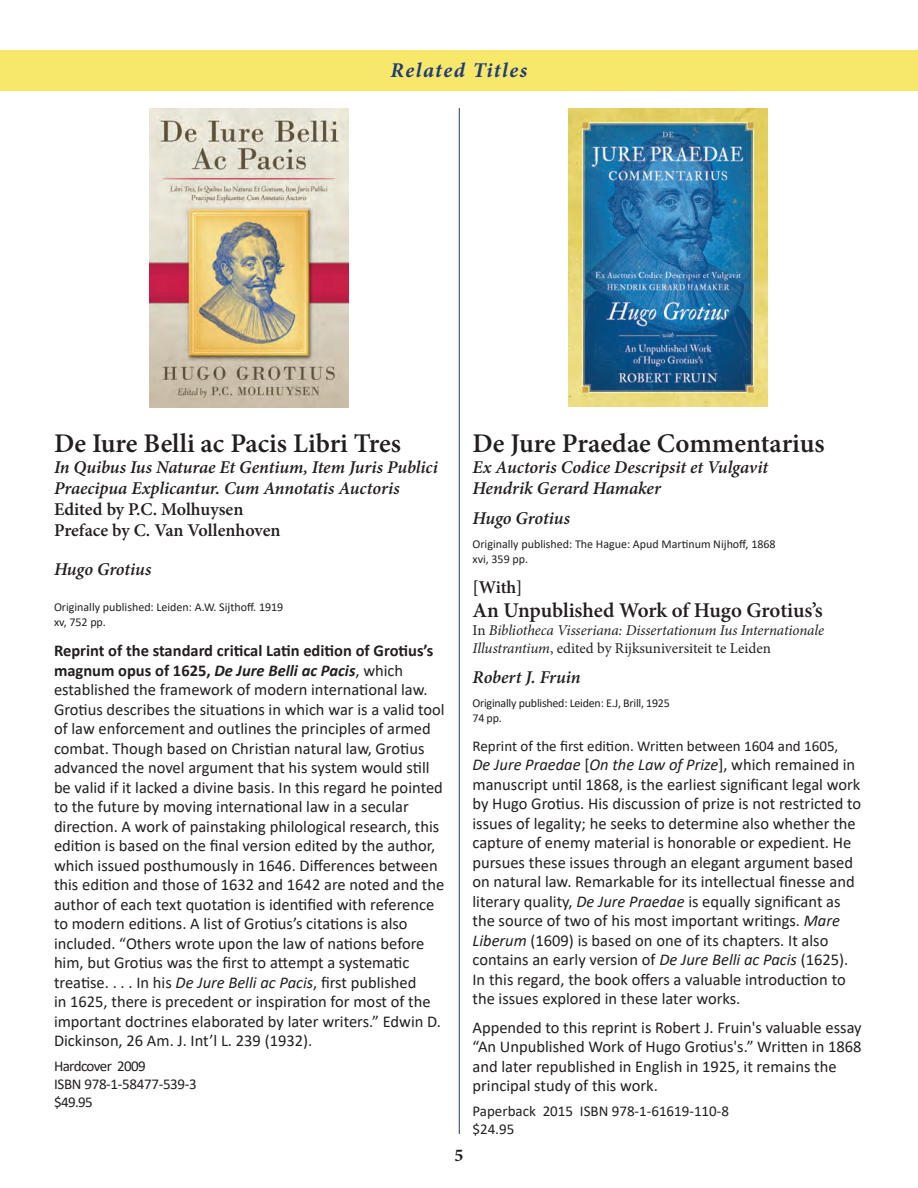
<style>
.page{position:relative;width:918px;height:1188px;background:#fff}
.page>*{position:absolute;margin:0;border:0;box-sizing:border-box;transform-origin:0 0}
.t1{font:600 27px "Minion Pro";color:#231f20}
.t2{font:600 21px "Minion Pro";letter-spacing:-.005em;color:#231f20}
.t3{font:italic 700 21px "Minion Pro";letter-spacing:.07em;color:#213b76}
.t4{font:italic 600 18px/21px "Minion Pro";letter-spacing:-.005em;color:#231f20}
.t5{font:600 18px "Minion Pro";letter-spacing:-.005em;color:#231f20}
.t6{font:700 18px "Minion Pro";color:#231f20}
.t7{font:16.5px/19.5px "Calibri";color:#231f20}
.t8{font:italic 15px/18px "Minion Pro";letter-spacing:-.01em;color:#231f20}
.t9{font:15px "Calibri";color:#231f20}
.t10{font:15px "Calibri";letter-spacing:-.02em;color:#231f20}
.t11{font:15px "Calibri";letter-spacing:-.04em;color:#231f20}
.t12{font:12px "Calibri";color:#231f20}
.t13{font:12px "Calibri";letter-spacing:-.02em;color:#231f20}
.s1{font-weight:700}
.s2{font-weight:700;font-style:italic}
.s3{font-style:italic}
.s4{font-style:normal}
</style>
<div class="page">
<div style="left:0;top:50px;width:918px;height:41px;background:#f7e86b"></div>
<img style="left:568px;top:108px;width:199px;height:299px">
<img style="left:150px;top:108px;width:199px;height:300px">
<hr style="left:459px;top:108px;width:1px;height:1026px;background:#213b76">
<p class="t3" style="left:391px;top:56px;width:138px">Related Titles</p>
<p class="t1" style="left:54px;top:424px;width:349px">De Iure Belli ac Pacis Libri Tres</p>
<p class="t4" style="left:54px;top:456px;width:385px">In Quibus Ius Naturae Et Gentium, Item Juris Publici<br>Praecipua Explicantur. Cum Annotatis Auctoris</p>
<p class="t5" style="left:54px;top:496px;width:191px">Edited by P.C. Molhuysen</p>
<p class="t5" style="left:54px;top:517px;width:228px">Preface by C. Van Vollenhoven</p>
<p class="t4" style="left:54px;top:558px;width:99px">Hugo Grotius</p>
<p class="t12" style="left:54px;top:598px;width:231px">Originally published: Leiden: A.W. Sijthoff. 1919</p>
<p class="t12" style="left:54px;top:613px;width:53px">xv, 752 pp.</p>
<p class="t7" style="left:54px;top:641px;width:392px"><span class="s1">Reprint of the standard critical Latin edition of Grotius’s magnum opus of 1625,</span> <span class="s2">De Jure Belli ac Pacis</span>, which established the framework of modern international law.<br>Grotius describes the situations in which war is a valid tool of law enforcement and outlines the principles of armed combat. Though based on Christian natural law, Grotius advanced the novel argument that his system would still be valid if it lacked a divine basis. In this regard he pointed to the future by moving international law in a secular direction. A work of painstaking philological research, this edition is based on the final version edited by the author, which issued posthumously in 1646. Differences between this edition and those of 1632 and 1642 are noted and the author of each text quotation is identified with reference to modern editions. A list of Grotius’s citations is also included. “Others wrote upon the law of nations before him, but Grotius was the first to attempt a systematic treatise. . . . In his <span class="s3">De Jure Belli ac Pacis</span>, first published<br>in 1625, there is precedent or inspiration for most of the important doctrines elaborated by later writers.” Edwin D.<br>Dickinson, 26 Am. J. Int’l L. 239 (1932).</p>
<p class="t11" style="left:54px;top:1056px;width:93px">Hardcover 2009</p>
<p class="t10" style="left:54px;top:1074px;width:144px">ISBN 978-1-58477-539-3</p>
<p class="t9" style="left:54px;top:1092px;width:40px">$49.95</p>
<p class="t6" style="left:455px;top:1143px;width:10px">5</p>
<p class="t1" style="left:472px;top:424px;width:354px">De Jure Praedae Commentarius</p>
<p class="t4" style="left:472px;top:456px;width:297px">Ex Auctoris Codice Descripsit et Vulgavit</p>
<p class="t4" style="left:472px;top:477px;width:190px">Hendrik Gerard Hamaker</p>
<p class="t4" style="left:472px;top:507px;width:99px">Hugo Grotius</p>
<p class="t12" style="left:472px;top:535px;width:305px">Originally published: The Hague: Apud Martinum Nijhoff, 1868</p>
<p class="t12" style="left:472px;top:550px;width:57px">xvi, 359 pp.</p>
<p class="t5" style="left:472px;top:574px;width:52px">[With]</p>
<p class="t2" style="left:472px;top:595px;width:352px">An Unpublished Work of Hugo Grotius’s</p>
<p class="t8" style="left:472px;top:621px;width:353px"><span class="s4">In</span> Bibliotheca Visseriana: Dissertationum Ius Internationale<br>Illustrantium<span class="s4">, edited by Rijksuniversiteit te Leiden</span></p>
<p class="t4" style="left:472px;top:666px;width:110px">Robert J. Fruin</p>
<p class="t13" style="left:472px;top:694px;width:199px">Originally published: Leiden: E.J, Brill, 1925</p>
<p class="t12" style="left:472px;top:709px;width:31px">74 pp.</p>
<p class="t9" style="left:472px;top:736px;width:367px">Reprint of the first edition. Written between 1604 and 1605,</p>
<p class="t7" style="left:472px;top:755px;width:390px"><span class="s3">De Jure Praedae</span> [<span class="s3">On the Law of Prize</span>], which remained in manuscript until 1868, is the earliest significant legal work by Hugo Grotius. His discussion of prize is not restricted to issues of legality; he seeks to determine also whether the capture of enemy material is honorable or expedient. He pursues these issues through an elegant argument based on natural law. Remarkable for its intellectual finesse and literary quality, <span class="s3">De Jure Praedae</span> is equally significant as the source of two of his most important writings. <span class="s3">Mare Liberum</span> (1609) is based on one of its chapters. It also contains an early version of <span class="s3">De Jure Belli ac Pacis</span> (1625).<br>In this regard, the book offers a valuable introduction to the issues explored in these later works.</p>
<p class="t7" style="left:472px;top:1017px;width:391px">Appended to this reprint is Robert J. Fruin's valuable essay “An Unpublished Work of Hugo Grotius's.” Written in 1868 and later republished in English in 1925, it remains the principal study of this work.</p>
<p class="t9" style="left:472px;top:1101px;width:258px">Paperback 2015 ISBN 978-1-61619-110-8</p>
<p class="t9" style="left:472px;top:1119px;width:43px">$24.95</p>
</div>
